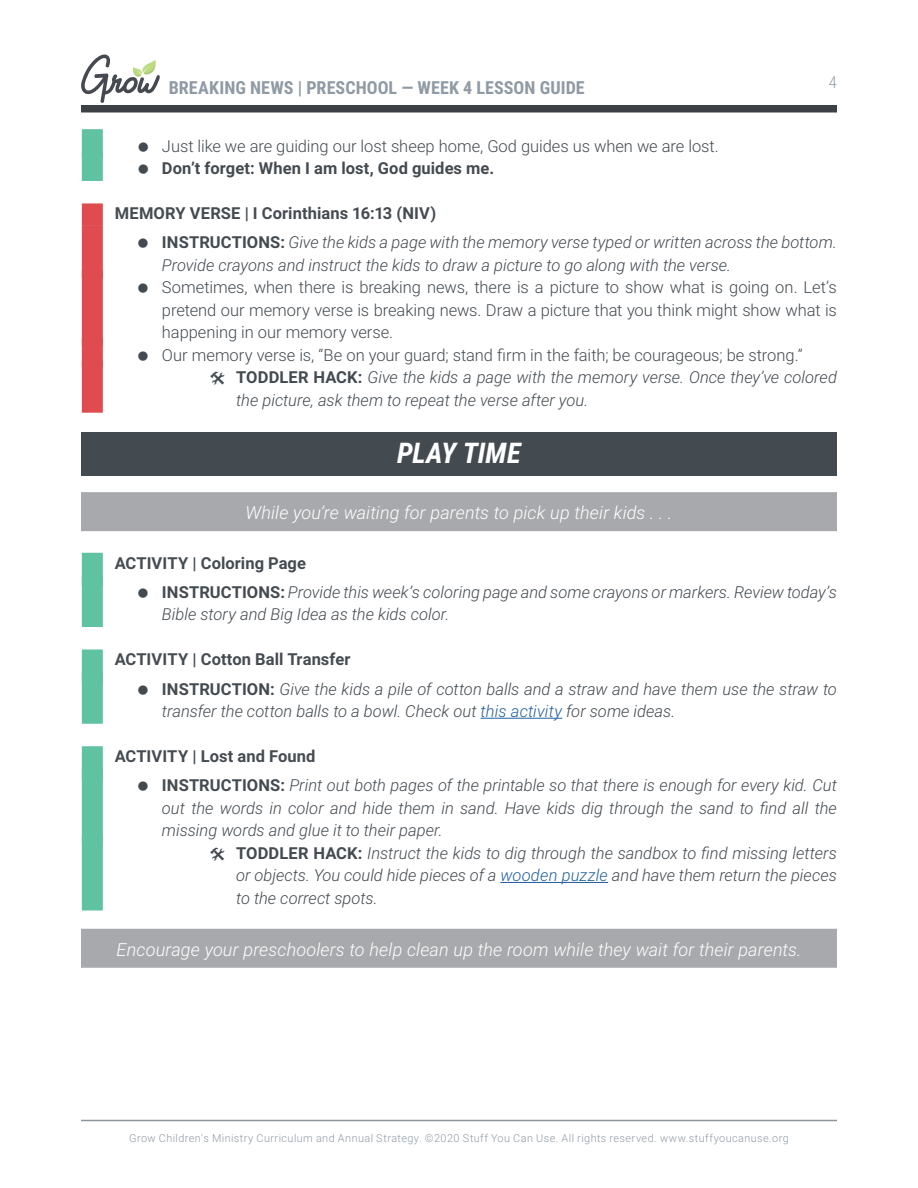
<style>
.page{position:relative;width:918px;height:1188px;background:#fff}
.page>*{position:absolute;margin:0;border:0;box-sizing:border-box;transform-origin:0 0}
.t1{font:italic 700 28.5px "Roboto Condensed";color:#fff}
.t2{font:italic 300 18px "Roboto";letter-spacing:.005em;color:#fff}
.t3{font:700 18px "Roboto Condensed";letter-spacing:.005em;color:#909aa4}
.t4{font:italic 300 16.5px/29.2px "Roboto";color:#434a50}
.t5{font:300 16.5px "Roboto";letter-spacing:-.005em;color:#434a50}
.t6{font:700 16.5px "Roboto";letter-spacing:.005em;color:#434a50}
.t7{font:300 16.5px "Roboto Condensed";color:#909aa4}
.t8{font:300 10.8px "Roboto";letter-spacing:.04em;color:#8f99a6}
.s1{font-weight:700;font-style:normal;color:#454b51}
.s2{font-weight:700;font-style:normal}
.s3{color:#215e9e}
</style>
<div class="page">
<div style="left:81px;top:105px;width:756px;height:7px;background:#3d4146"></div>
<svg style="left:81px;top:54px;width:79px;height:49px"></svg>
<hr style="left:81px;top:1120px;width:756px;height:1px;background:#8d949e">
<div style="left:82px;top:129px;width:21px;height:29px;background:#5fc2a0"></div>
<div style="left:82px;top:152px;width:21px;height:29px;background:#5fc2a0"></div>
<div style="left:82px;top:203px;width:21px;height:23px;background:#e04b50"></div>
<div style="left:82px;top:226px;width:21px;height:52px;background:#e04b50"></div>
<div style="left:82px;top:271px;width:21px;height:74px;background:#e04b50"></div>
<div style="left:82px;top:338px;width:21px;height:30px;background:#e04b50"></div>
<div style="left:82px;top:361px;width:21px;height:52px;background:#e04b50"></div>
<div style="left:81px;top:432px;width:756px;height:43px;background:#434a50"></div>
<div style="left:81px;top:492px;width:756px;height:39px;background:#a7a9ac"></div>
<div style="left:82px;top:553px;width:21px;height:33px;background:#5fc2a0"></div>
<div style="left:82px;top:575px;width:21px;height:52px;background:#5fc2a0"></div>
<div style="left:82px;top:650px;width:21px;height:33px;background:#5fc2a0"></div>
<div style="left:82px;top:672px;width:21px;height:52px;background:#5fc2a0"></div>
<hr style="left:481px;top:718px;width:81px;height:1px;background:#215e9e">
<div style="left:82px;top:746px;width:21px;height:34px;background:#5fc2a0"></div>
<div style="left:82px;top:769px;width:21px;height:74px;background:#5fc2a0"></div>
<div style="left:82px;top:836px;width:21px;height:75px;background:#5fc2a0"></div>
<hr style="left:500px;top:882px;width:108px;height:1px;background:#215e9e">
<div style="left:81px;top:929px;width:756px;height:39px;background:#a7a9ac"></div>
<p class="t3" style="left:169px;top:75px;width:417px">BREAKING NEWS | PRESCHOOL — WEEK 4 LESSON GUIDE</p>
<p class="t7" style="left:829px;top:71px;width:10px">4</p>
<p class="t5" style="left:162px;top:134px;width:558px">Just like we are guiding our lost sheep home, God guides us when we are lost.</p>
<p class="t6" style="left:162px;top:157px;width:334px">Don’t forget: When I am lost, God guides me.</p>
<p class="t4" style="left:162px;top:198px;width:677px;text-indent:-47px"><span class="s1">MEMORY VERSE | I Corinthians 16:13 (NIV)<br></span><span class="s2">INSTRUCTIONS:</span> Give the kids a page with the memory verse typed or written across the bottom.</p>
<p class="t4" style="left:162px;top:250px;width:571px">Provide crayons and instruct the kids to draw a picture to go along with the verse.</p>
<p class="t5" style="left:162px;top:276px;width:676px">Sometimes, when there is breaking news, there is a picture to show what is going on. Let’s</p>
<p class="t5" style="left:162px;top:299px;width:677px">pretend our memory verse is breaking news. Draw a picture that you think might show what is</p>
<p class="t5" style="left:162px;top:321px;width:233px">happening in our memory verse.</p>
<p class="t5" style="left:162px;top:344px;width:642px">Our memory verse is, “Be on your guard; stand firm in the faith; be courageous; be strong.”</p>
<p class="t4" style="left:236px;top:362px;width:602px"><span class="s2">TODDLER HACK:</span> Give the kids a page with the memory verse. Once they’ve colored</p>
<p class="t4" style="left:236px;top:385px;width:354px">the picture, ask them to repeat the verse after you.</p>
<h1 class="t1" style="left:397px;top:433px;width:125px">PLAY TIME</h1>
<p class="t2" style="left:246px;top:500px;width:428px">While you’re waiting for parents to pick up their kids . . .</p>
<p class="t4" style="left:162px;top:547px;width:677px;text-indent:-47px"><span class="s1">ACTIVITY | Coloring Page<br></span><span class="s2">INSTRUCTIONS:</span> Provide this week’s coloring page and some crayons or markers. Review today’s</p>
<p class="t4" style="left:162px;top:599px;width:289px">Bible story and Big Idea as the kids color.</p>
<p class="t4" style="left:162px;top:644px;width:676px;text-indent:-47px"><span class="s1">ACTIVITY | Cotton Ball Transfer<br></span><span class="s2">INSTRUCTION:</span> Give the kids a pile of cotton balls and a straw and have them use the straw to</p>
<p class="t4" style="left:162px;top:696px;width:515px">transfer the cotton balls to a bowl. Check out <span class="s3">this activity</span> for some ideas.</p>
<p class="t4" style="left:162px;top:741px;width:677px;text-indent:-47px"><span class="s1">ACTIVITY | Lost and Found<br></span><span class="s2">INSTRUCTIONS:</span> Print out both pages of the printable so that there is enough for every kid. Cut</p>
<p class="t4" style="left:162px;top:793px;width:677px">out the words in color and hide them in sand. Have kids dig through the sand to find all the</p>
<p class="t4" style="left:162px;top:815px;width:282px">missing words and glue it to their paper.</p>
<p class="t4" style="left:236px;top:838px;width:602px"><span class="s2">TODDLER HACK:</span> Instruct the kids to dig through the sandbox to find missing letters</p>
<p class="t4" style="left:236px;top:860px;width:602px">or objects. You could hide pieces of a <span class="s3">wooden puzzle</span> and have them return the pieces</p>
<p class="t4" style="left:236px;top:883px;width:143px">to the correct spots.</p>
<p class="t2" style="left:117px;top:937px;width:686px">Encourage your preschoolers to help clean up the room while they wait for their parents.</p>
<p class="t8" style="left:129px;top:1131px;width:661px">Grow Children's Ministry Curriculum and Annual Strategy. ©2020 Stuff You Can Use. All rights reserved. www.stuffyoucanuse.org</p>
</div>
